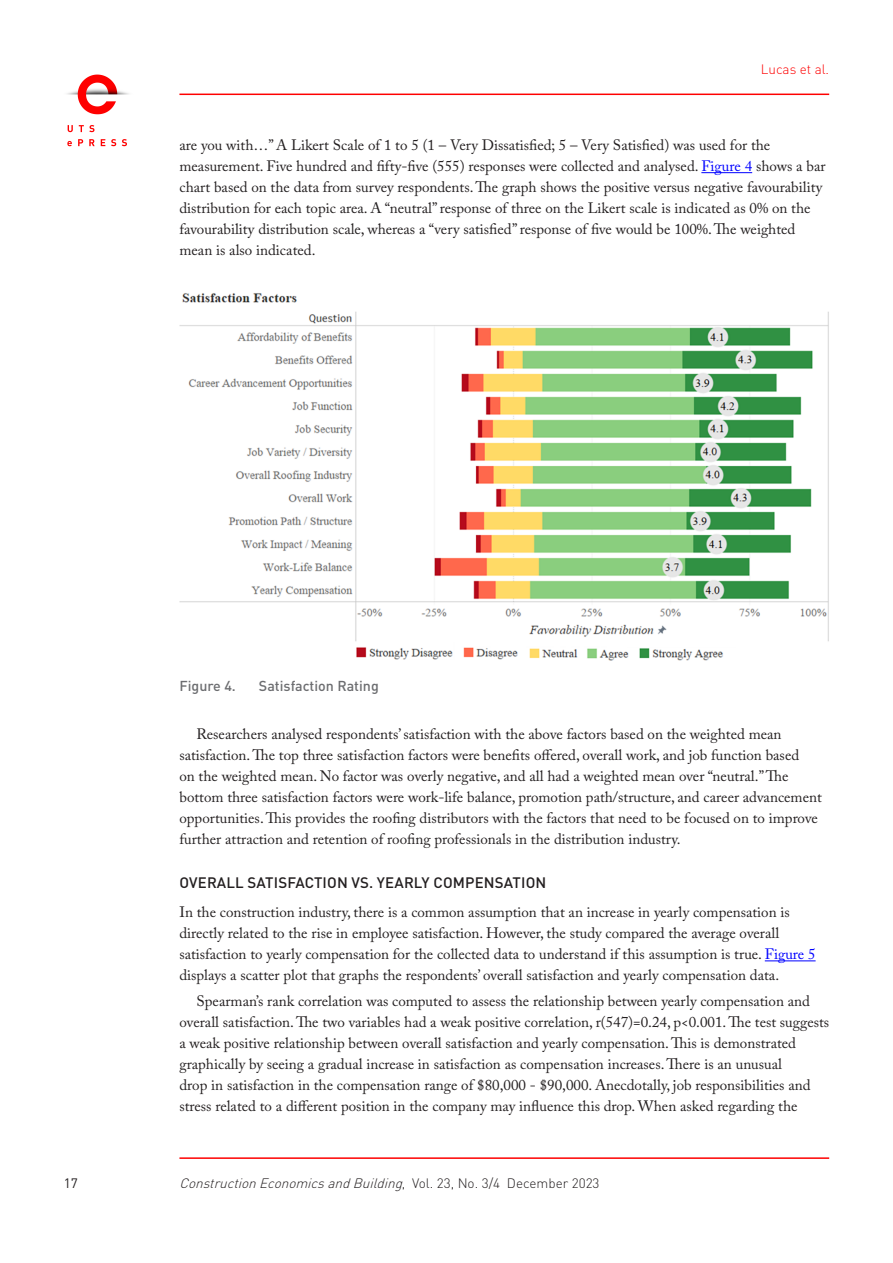
<style>
.page{position:relative;width:893px;height:1263px;background:#fff}
.page>*{position:absolute;margin:0;border:0;box-sizing:border-box;transform-origin:0 0}
.t1{font:15px/21px "Adobe Caslon Pro";color:#231f20}
.t2{font:500 15px "DIN Pro";letter-spacing:.01em;color:#231f20}
.t3{font:500 14.25px "DIN";color:#6c6d70}
.t4{font:italic 300 13.5px "DIN Pro";color:#231f20}
.t5{font:300 13.5px "DIN Pro";color:#fe0000}
.t6{font:13.5px "DIN Pro";color:#231f20}
.s1{color:#00f}
.s2{font-style:normal}
</style>
<div class="page">
<hr style="left:179px;top:1157px;width:650px;height:2px;background:#fe0000">
<hr style="left:701px;top:172px;width:51px;height:1px;background:#00f">
<hr style="left:765px;top:960px;width:51px;height:1px;background:#00f">
<img style="left:180px;top:293px;width:649px;height:368px">
<img style="left:67px;top:74px;width:62px;height:73px">
<hr style="left:179px;top:94px;width:650px;height:1px;background:#fe0000">
<p class="t5" style="left:761px;top:60px;width:70px">Lucas et al.</p>
<p class="t1" style="left:179px;top:134px;width:648px">are you with…” A Likert Scale of 1 to 5 (1 – Very Dissatisfied; 5 – Very Satisfied) was used for the measurement. Five hundred and fifty-five (555) responses were collected and analysed. <span class="s1">Figure 4</span> shows a bar chart based on the data from survey respondents. The graph shows the positive versus negative favourability distribution for each topic area. A “neutral” response of three on the Likert scale is indicated as 0% on the favourability distribution scale, whereas a “very satisfied” response of five would be 100%. The weighted mean is also indicated.</p>
<p class="t3" style="left:179px;top:677px;width:58px">Figure 4.</p>
<p class="t3" style="left:259px;top:677px;width:121px">Satisfaction Rating</p>
<p class="t1" style="left:179px;top:724px;width:644px;text-indent:17px">Researchers analysed respondents’ satisfaction with the above factors based on the weighted mean satisfaction. The top three satisfaction factors were benefits offered, overall work, and job function based<br>on the weighted mean. No factor was overly negative, and all had a weighted mean over “neutral.” The bottom three satisfaction factors were work-life balance, promotion path/structure, and career advancement opportunities. This provides the roofing distributors with the factors that need to be focused on to improve further attraction and retention of roofing professionals in the distribution industry.</p>
<p class="t2" style="left:180px;top:872px;width:368px">OVERALL SATISFACTION VS. YEARLY COMPENSATION</p>
<p class="t1" style="left:179px;top:902px;width:638px">In the construction industry, there is a common assumption that an increase in yearly compensation is directly related to the rise in employee satisfaction. However, the study compared the average overall satisfaction to yearly compensation for the collected data to understand if this assumption is true. <span class="s1">Figure 5 </span>displays a scatter plot that graphs the respondents’ overall satisfaction and yearly compensation data.</p>
<p class="t1" style="left:179px;top:990px;width:651px;text-indent:17px">Spearman’s rank correlation was computed to assess the relationship between yearly compensation and overall satisfaction. The two variables had a weak positive correlation, r(547)=0.24, p&lt;0.001. The test suggests a weak positive relationship between overall satisfaction and yearly compensation. This is demonstrated graphically by seeing a gradual increase in satisfaction as compensation increases. There is an unusual<br>drop in satisfaction in the compensation range of $80,000 - $90,000. Anecdotally, job responsibilities and stress related to a different position in the company may influence this drop. When asked regarding the</p>
<p class="t6" style="left:64px;top:1174px;width:16px">17</p>
<p class="t4" style="left:179px;top:1174px;width:422px">ConstructionEconomicsandBuilding<span class="s2">, Vo l . 2 3 , N o . 3/4 D e c e m b e r 2 0 2 3</span></p>
</div>
